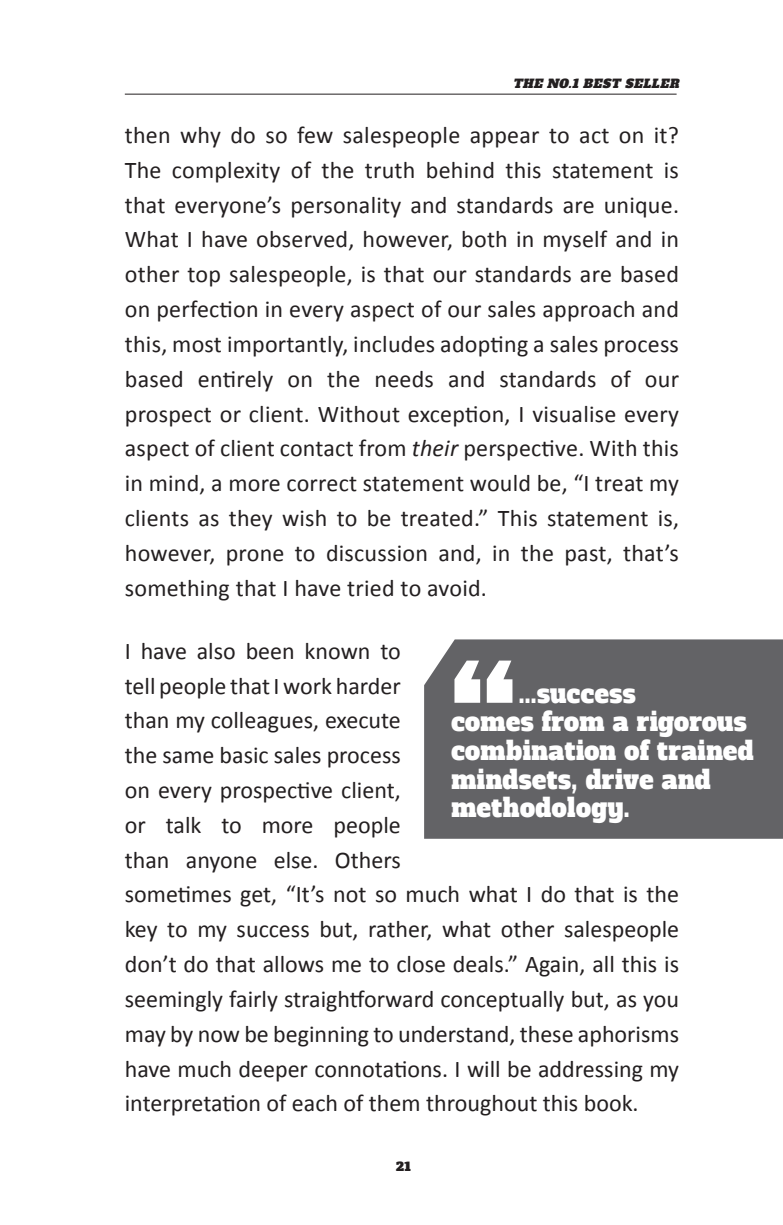
<style>
.page{position:relative;width:783px;height:1225px;background:#fff}
.page>*{position:absolute;margin:0;border:0;box-sizing:border-box;transform-origin:0 0}
.t1{font:26px/28.6px "Alfa Slab One";letter-spacing:.02em;color:#fff;scale:.93 1}
.t2{font:24px/34.8px "Calibri";color:#231f20;text-align:justify}
.t3{font:italic 12px "Alfa Slab One";color:#231f20}
.t4{font:12px "Alfa Slab One";color:#231f20}
.s1{font-style:italic}
</style>
<div class="page">
<hr style="left:125px;top:94px;width:551px;height:1px;background:#231f20">
<div style="left:424px;top:639px;width:358px;height:199px;background:#636366"></div>
<svg style="left:454px;top:660px;width:58px;height:43px"></svg>
<p class="t3" style="left:512px;top:75px;width:171px">THE NO.1 BEST SELLER</p>
<p class="t2" style="left:125px;top:117px;width:555px">then why do so few salespeople appear to act on it?<br>The complexity of the truth behind this statement is that everyone’s personality and standards are unique.<br>What I have observed, however, both in myself and in other top salespeople, is that our standards are based on perfection in every aspect of our sales approach and this, most importantly, includes adopting a sales process based entirely on the needs and standards of our prospect or client. Without exception, I visualise every aspect of client contact from <span class="s1">their</span> perspective. With this in mind, a more correct statement would be, “I treat my clients as they wish to be treated.” This statement is, however, prone to discussion and, in the past, that’s something that I have tried to avoid.</p>
<p class="t2" style="left:125px;top:632px;width:555px;text-align:left">I have also been known to<br>tell people that I work harder<br>than my colleagues, execute<br>the same basic sales process<br>on every prospective client,<br>or talk to more people<br>than anyone else. Others<br>sometimes get, “It’s not so much what I do that is the key to my success but, rather, what other salespeople don’t do that allows me to close deals.” Again, all this is seemingly fairly straightforward conceptually but, as you may by now be beginning to understand, these aphorisms have much deeper connotations. I will be addressing my interpretation of each of them throughout this book.</p>
<p class="t1" style="left:451px;top:679px;width:326px;text-indent:67px">...success<br>comes from a rigorous combination of trained mindsets, drive and methodology.</p>
<p class="t4" style="left:396px;top:1158px;width:16px">21</p>
</div>
